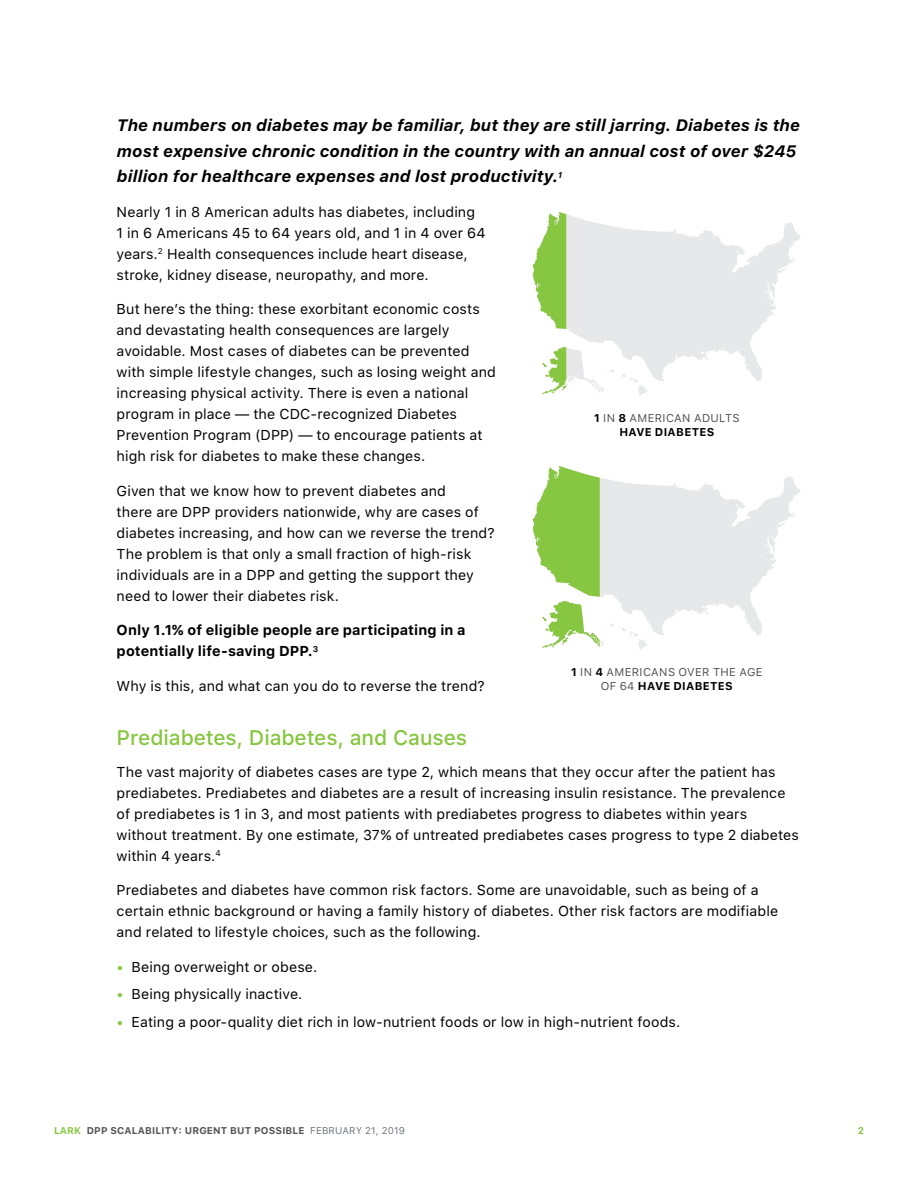
<style>
.page{position:relative;width:918px;height:1188px;background:#fff}
.page>*{position:absolute;margin:0;border:0;box-sizing:border-box;transform-origin:0 0}
.t1{font:500 21px "SF Pro Text";letter-spacing:-.005em;color:#87c640}
.t2{font:italic 700 16.5px/25.5px "SF Pro Text";letter-spacing:.005em;color:#000}
.t3{font:14.25px/21px "SF Pro Text";letter-spacing:.01em;color:#000}
.t4{font:700 14.25px/21px "SF Pro Text";letter-spacing:.01em;color:#000}
.t5{font:11.25px/14.7px "SF Pro Text";letter-spacing:.035em;color:#535353;text-align:center}
.t6{font:700 9.75px "SF Pro Text";letter-spacing:.02em;color:#535353}
.t7{font:700 9.75px "SF Pro Text";color:#87c640}
.s1{color:#87c640}
.s2{font-weight:700;color:#000}
.s3{font-weight:400;color:#6f767f}
</style>
<div class="page">
<svg style="left:614px;top:476px;width:187px;height:160px;fill:#e7e8e9"></svg>
<svg style="left:621px;top:628px;width:26px;height:21px"></svg>
<svg style="left:533px;top:466px;width:81px;height:182px"></svg>
<svg style="left:565px;top:214px;width:236px;height:168px;fill:#e7e8e9"></svg>
<svg style="left:621px;top:374px;width:26px;height:21px"></svg>
<svg style="left:533px;top:212px;width:33px;height:117px"></svg>
<svg style="left:542px;top:347px;width:72px;height:47px"></svg>
<p class="t2" style="left:117px;top:113px;width:685px">The numbers on diabetes may be familiar, but they are still jarring. Diabetes is the most expensive chronic condition in the country with an annual cost of over $245 billion for healthcare expenses and lost productivity.<sup>1</sup></p>
<p class="t3" style="left:117px;top:202px;width:371px">Nearly 1 in 8 American adults has diabetes, including<br>1 in 6 Americans 45 to 64 years old, and 1 in 4 over 64 years.<sup>2</sup> Health consequences include heart disease, stroke, kidney disease, neuropathy, and more.</p>
<p class="t3" style="left:117px;top:299px;width:381px">But here’s the thing: these exorbitant economic costs and devastating health consequences are largely avoidable. Most cases of diabetes can be prevented with simple lifestyle changes, such as losing weight and increasing physical activity. There is even a national program in place — the CDC-recognized Diabetes Prevention Program (DPP) — to encourage patients at high risk for diabetes to make these changes.</p>
<p class="t3" style="left:117px;top:481px;width:380px">Given that we know how to prevent diabetes and<br>there are DPP providers nationwide, why are cases of diabetes increasing, and how can we reverse the trend?<br>The problem is that only a small fraction of high-risk individuals are in a DPP and getting the support they need to lower their diabetes risk.</p>
<p class="t4" style="left:117px;top:620px;width:351px">Only 1.1% of eligible people are participating in a potentially life-saving DPP.<sup>3</sup></p>
<p class="t3" style="left:117px;top:676px;width:370px">Why is this, and what can you do to reverse the trend?</p>
<h1 class="t1" style="left:117px;top:722px;width:352px">Prediabetes, Diabetes, and Causes</h1>
<p class="t3" style="left:117px;top:762px;width:684px">The vast majority of diabetes cases are type 2, which means that they occur after the patient has prediabetes. Prediabetes and diabetes are a result of increasing insulin resistance. The prevalence of prediabetes is 1 in 3, and most patients with prediabetes progress to diabetes within years without treatment. By one estimate, 37% of untreated prediabetes cases progress to type 2 diabetes within 4 years.<sup>4</sup></p>
<p class="t3" style="left:117px;top:880px;width:663px">Prediabetes and diabetes have common risk factors. Some are unavoidable, such as being of a certain ethnic background or having a family history of diabetes. Other risk factors are modifiable and related to lifestyle choices, such as the following.</p>
<p class="t3" style="left:117px;top:957px;width:202px"><span class="s1">•</span> Being overweight or obese.</p>
<p class="t3" style="left:117px;top:984px;width:187px"><span class="s1">•</span> Being physically inactive.</p>
<p class="t3" style="left:117px;top:1012px;width:565px"><span class="s1">•</span> Eating a poor-quality diet rich in low-nutrient foods or low in high-nutrient foods.</p>
<p class="t5" style="left:594px;top:411px;width:147px"><span class="s2">1</span> IN <span class="s2">8</span> AMERICAN ADU LTS<br><span class="s2">HAVE DIABETES</span></p>
<p class="t5" style="left:571px;top:665px;width:191px"><span class="s2">1</span> IN <span class="s2">4</span> AMERICANS OVER THE AGE<br>OF 64 <span class="s2">HAVE DIABETES</span></p>
<p class="t6" style="left:54px;top:1125px;width:353px"><span class="s1">LARK</span> DPP SCALABILITY: URGENT BUT POSSIBLE <span class="s3">February 21, 2019</span></p>
<p class="t7" style="left:858px;top:1125px;width:8px">2</p>
</div>
